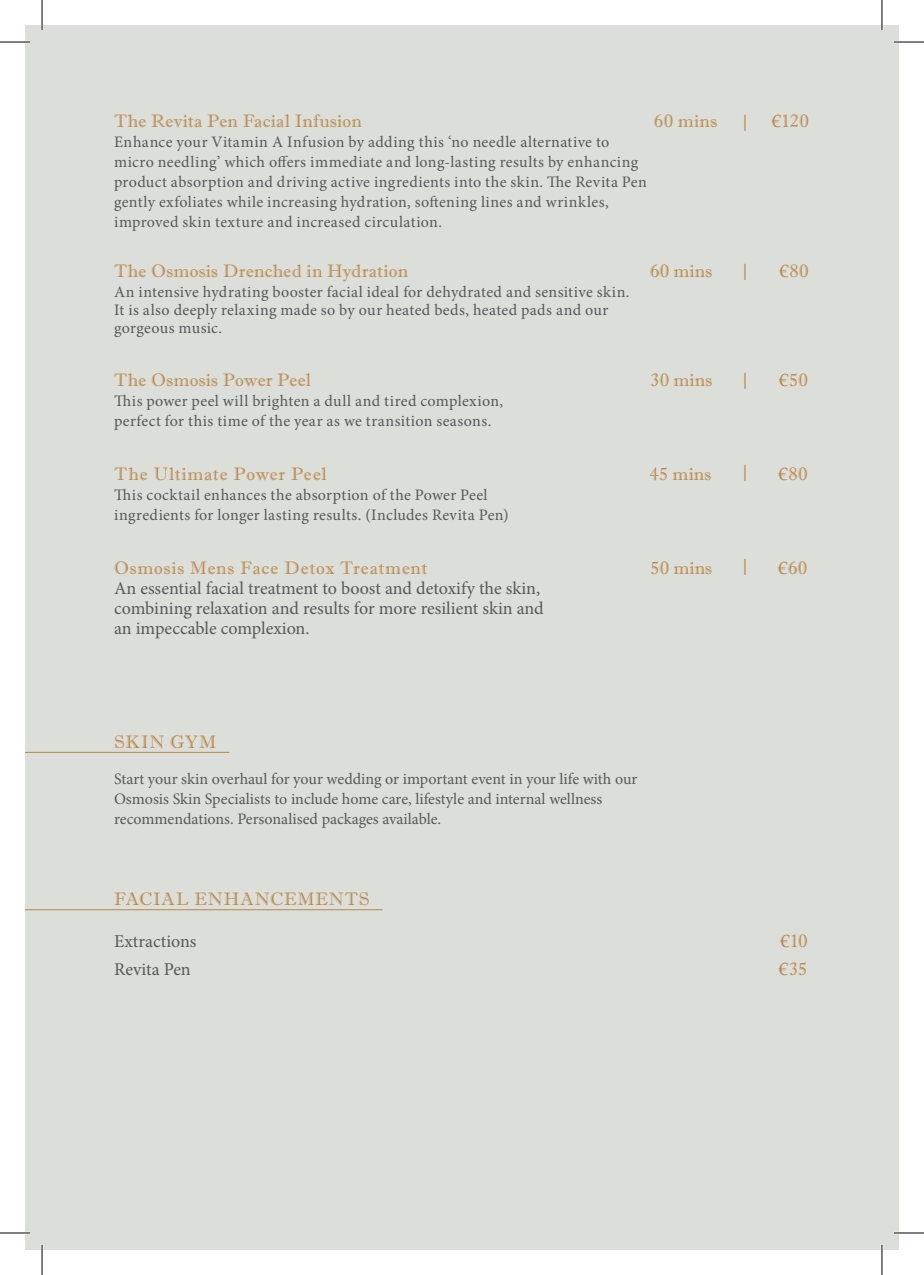
<style>
.page{position:relative;width:924px;height:1275px;background:#fff}
.page>*{position:absolute;margin:0;border:0;box-sizing:border-box;transform-origin:0 0}
.t1{font:18px/20px "Minion Pro";color:#57585a}
.t2{font:18px "Imprint MT Shadow";letter-spacing:.025em;color:#b98747}
.t3{font:18px "Imprint MT Shadow";letter-spacing:.045em;color:#b98747}
.t4{font:18px "Imprint MT Shadow";letter-spacing:.06em;color:#b98747}
.t5{font:16px/20px "Minion Pro";letter-spacing:.02em;color:#57585a}
.t6{font:16px/20px "Minion Pro";color:#57585a}
.s1{font-family:"Book Antiqua"}
</style>
<div class="page">
<div style="left:25px;top:25px;width:873px;height:1225px;background:#dcded9"></div>
<hr style="left:25px;top:752px;width:204px;height:1px;background:#b98747">
<hr style="left:25px;top:909px;width:357px;height:1px;background:#b98747">
<hr style="left:0;top:41px;width:30px;height:2px;background:#fff">
<hr style="left:893px;top:41px;width:30px;height:2px;background:#fff">
<hr style="left:0;top:1231px;width:30px;height:3px;background:#fff">
<hr style="left:893px;top:1231px;width:30px;height:3px;background:#fff">
<hr style="left:41px;top:0;width:2px;height:30px;background:#fff">
<hr style="left:41px;top:1245px;width:2px;height:30px;background:#fff">
<hr style="left:880px;top:0;width:2px;height:30px;background:#fff">
<hr style="left:880px;top:1245px;width:2px;height:30px;background:#fff">
<hr style="left:0;top:42px;width:30px;height:1px;background:#000">
<hr style="left:893px;top:42px;width:30px;height:1px;background:#000">
<hr style="left:0;top:1232px;width:30px;height:1px;background:#000">
<hr style="left:893px;top:1232px;width:30px;height:1px;background:#000">
<hr style="left:42px;top:0;width:1px;height:30px;background:#000">
<hr style="left:42px;top:1245px;width:1px;height:30px;background:#000">
<hr style="left:881px;top:0;width:1px;height:30px;background:#000">
<hr style="left:881px;top:1245px;width:1px;height:30px;background:#000">
<p class="t2" style="left:114px;top:110px;width:249px">The Revita Pen Facial Infusion</p>
<p class="t2" style="left:653px;top:110px;width:65px">60 mins</p>
<p class="t2" style="left:771px;top:110px;width:38px"><span class="s1">€</span>120</p>
<p class="t5" style="left:114px;top:132px;width:534px">Enhance your Vitamin A Infusion by adding this ‘no needle alternative to micro needling’ which offers immediate and long-lasting results by enhancing product absorption and driving active ingredients into the skin. The Revita Pen gently exfoliates while increasing hydration, softening lines and wrinkles, improved skin texture and increased circulation.</p>
<p class="t2" style="left:114px;top:260px;width:295px">The Osmosis Drenched in Hydration</p>
<p class="t2" style="left:650px;top:260px;width:64px">60 mins</p>
<p class="t2" style="left:779px;top:260px;width:30px"><span class="s1">€</span>80</p>
<p class="t5" style="left:114px;top:283px;width:516px;line-height:18px">An intensive hydrating booster facial ideal for dehydrated and sensitive skin.<br>It is also deeply relaxing made so by our heated beds, heated pads and our gorgeous music.</p>
<p class="t2" style="left:114px;top:370px;width:198px">The Osmosis Power Peel</p>
<p class="t2" style="left:650px;top:370px;width:63px">30 mins</p>
<p class="t2" style="left:779px;top:370px;width:30px"><span class="s1">€</span>50</p>
<p class="t5" style="left:114px;top:391px;width:390px">This power peel will brighten a dull and tired complexion, perfect for this time of the year as we transition seasons.</p>
<p class="t3" style="left:114px;top:463px;width:214px">The Ultimate Power Peel</p>
<p class="t2" style="left:649px;top:463px;width:63px">45 mins</p>
<p class="t2" style="left:778px;top:463px;width:30px"><span class="s1">€</span>80</p>
<p class="t5" style="left:114px;top:485px;width:396px">This cocktail enhances the absorption of the Power Peel ingredients for longer lasting results. (Includes Revita Pen)</p>
<p class="t3" style="left:114px;top:557px;width:314px">Osmosis Mens Face Detox Treatment</p>
<p class="t2" style="left:650px;top:557px;width:63px">50 mins</p>
<p class="t2" style="left:778px;top:557px;width:30px"><span class="s1">€</span>60</p>
<p class="t1" style="left:114px;top:578px;width:431px">An essential facial treatment to boost and detoxify the skin, combining relaxation and results for more resilient skin and an impeccable complexion.</p>
<p class="t2" style="left:742px;top:110px;width:5px">|</p>
<p class="t2" style="left:742px;top:259px;width:5px">|</p>
<p class="t2" style="left:742px;top:368px;width:5px">|</p>
<p class="t2" style="left:742px;top:460px;width:5px">|</p>
<p class="t2" style="left:742px;top:554px;width:5px">|</p>
<p class="t2" style="left:114px;top:731px;width:103px">SKIN GYM</p>
<p class="t6" style="left:114px;top:769px;width:524px">Start your skin overhaul for your wedding or important event in your life with our<br>Osmosis Skin Specialists to include home care, lifestyle and internal wellness recommendations. Personalised packages available.</p>
<p class="t4" style="left:114px;top:888px;width:257px">FACIAL ENHANCEMENTS</p>
<p class="t1" style="left:114px;top:931px;width:84px">Extractions</p>
<p class="t2" style="left:780px;top:930px;width:28px"><span class="s1">€</span>10</p>
<p class="t1" style="left:114px;top:959px;width:78px">Revita Pen</p>
<p class="t2" style="left:778px;top:958px;width:29px"><span class="s1">€</span>35</p>
</div>
